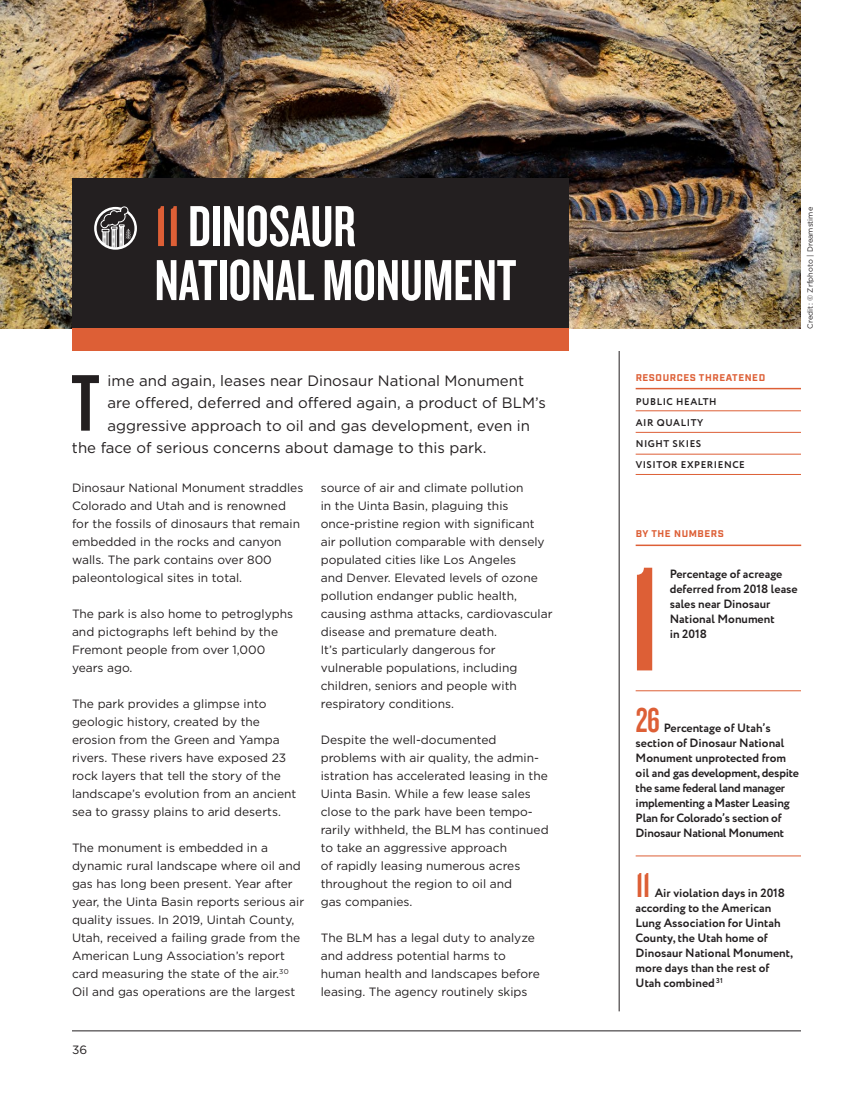
<style>
.page{position:relative;width:864px;height:1116px;background:#fff}
.page>*{position:absolute;margin:0;border:0;box-sizing:border-box;transform-origin:0 0}
.BIG_NUMBERS{font:154.2px "Knockout HTF48 Featherweight";color:#dd5f36}
.BODY_INTRO{font:79.35px "Bebas Neue";color:#231f20}
.t1{font:60px/54px "Knockout HTF48 Featherweight";color:#fff}
.Big_Number_Redo{font:36px "Knockout HTF48 Featherweight";color:#dd5f36}
.BODY_INTRO-2{font:15px "Gotham";color:#231f20}
.t2{font:12px/18px "Gotham";color:#231f20}
.Big_Number_Redo-2{font:700 12px/15px "Circe";letter-spacing:-.02em;color:#231f20}
.Big_Number_Redo-3{font:700 12px/15px "Circe";color:#231f20}
.Sidebar_Copy{font:700 12px/15px "Circe";color:#231f20}
.Resources_Threatened{font:700 9.75px "Circe";letter-spacing:.06em;color:#231f20}
.t3{font:700 9.75px "Industry";letter-spacing:.06em;color:#dd5f36}
.Photo_Captions{font:7.5px "Gotham";letter-spacing:.005em;color:#231f20}
.t4{font:900 5.7px "Gotham";color:#fff}
.s1{color:#dd5f36}
</style>
<div class="page">
<hr style="left:72px;top:1031px;width:729px;height:1px;background:#231f20">
<img style="left:0;top:0;width:801px;height:328px">
<hr style="left:636px;top:388px;width:165px;height:1px;background:#dd5f36">
<hr style="left:636px;top:545px;width:165px;height:1px;background:#dd5f36">
<hr style="left:636px;top:411px;width:165px;height:1px;background:#dd5f36">
<hr style="left:636px;top:432px;width:165px;height:1px;background:#dd5f36">
<hr style="left:636px;top:454px;width:165px;height:1px;background:#dd5f36">
<hr style="left:636px;top:474px;width:165px;height:1px;background:#dd5f36">
<hr style="left:636px;top:691px;width:165px;height:1px;background:#dd5f36">
<hr style="left:636px;top:856px;width:165px;height:1px;background:#dd5f36">
<div style="left:72px;top:178px;width:496px;height:150px;background:#231f20"></div>
<svg style="left:95px;top:208px;width:41px;height:40px"></svg>
<div style="left:94px;top:207px;width:43px;height:43px;border:2px solid #fff;border-radius:50%"></div>
<svg style="left:101px;top:206px;width:30px;height:43px"></svg>
<div style="left:72px;top:328px;width:496px;height:23px;background:#dd5f36"></div>
<hr style="left:619px;top:351px;width:1px;height:660px;background:#231f20">
<h3 class="t1" style="left:155px;top:200px;width:363px"><span class="s1">11</span> DINOSAUR<br>NATIONAL MONUMENT</h3>
<p class="t4" style="left:230px;top:219px;width:5px">$</p>
<p class="t4" style="left:241px;top:224px;width:5px">$</p>
<p class="t4" style="left:251px;top:230px;width:5px">$</p>
<p class="BODY_INTRO" style="left:71px;top:360px;width:30px">T</p>
<p class="BODY_INTRO-2" style="left:108px;top:372px;width:418px">ime and again, leases near Dinosaur National Monument</p>
<p class="BODY_INTRO-2" style="left:108px;top:395px;width:440px">are offered, deferred and offered again, a product of BLM’s</p>
<p class="BODY_INTRO-2" style="left:108px;top:417px;width:424px">aggressive approach to oil and gas development, even in</p>
<p class="BODY_INTRO-2" style="left:72px;top:440px;width:416px">the face of serious concerns about damage to this park.</p>
<p class="t2" style="left:72px;top:478px;width:233px">Dinosaur National Monument straddles Colorado and Utah and is renowned for the fossils of dinosaurs that remain embedded in the rocks and canyon walls. The park contains over 800 paleontological sites in total.</p>
<p class="t2" style="left:72px;top:604px;width:223px">The park is also home to petroglyphs and pictographs left behind by the<br>Fremont people from over 1,000 years ago.</p>
<p class="t2" style="left:72px;top:694px;width:226px">The park provides a glimpse into geologic history, created by the erosion from the Green and Yampa rivers. These rivers have exposed 23 rock layers that tell the story of the landscape’s evolution from an ancient sea to grassy plains to arid deserts.</p>
<p class="t2" style="left:72px;top:838px;width:234px">The monument is embedded in a dynamic rural landscape where oil and gas has long been present. Year after year, the Uinta Basin reports serious air quality issues. In 2019, Uintah County, Utah, received a failing grade from the American Lung Association’s report card measuring the state of the air.<sup>30<br></sup>Oil and gas operations are the largest</p>
<p class="t2" style="left:321px;top:478px;width:233px">source of air and climate pollution<br>in the Uinta Basin, plaguing this once-pristine region with significant air pollution comparable with densely populated cities like Los Angeles<br>and Denver. Elevated levels of ozone pollution endanger public health, causing asthma attacks, cardiovascular disease and premature death.<br>It’s particularly dangerous for vulnerable populations, including children, seniors and people with respiratory conditions.</p>
<p class="t2" style="left:321px;top:730px;width:229px">Despite the well-documented problems with air quality, the admin&shy;istration has accelerated leasing in the<br>Uinta Basin. While a few lease sales close to the park have been tempo&shy;rarily withheld, the BLM has continued to take an aggressive approach<br>of rapidly leasing numerous acres throughout the region to oil and<br>gas companies.</p>
<p class="t2" style="left:321px;top:928px;width:221px">The BLM has a legal duty to analyze and address potential harms to human health and landscapes before leasing. The agency routinely skips</p>
<p class="t2" style="left:72px;top:1041px;width:17px">36</p>
<h6 class="t3" style="left:636px;top:372px;width:131px">RESOURCES THREATENED</h6>
<p class="Resources_Threatened" style="left:636px;top:395px;width:82px">PUBLIC HEALTH</p>
<p class="Resources_Threatened" style="left:636px;top:416px;width:69px">AIR QUALITY</p>
<p class="Resources_Threatened" style="left:636px;top:437px;width:67px">NIGHT SKIES</p>
<p class="Resources_Threatened" style="left:636px;top:458px;width:111px">VISITOR EXPERIENCE</p>
<p class="Photo_Captions" style="left:806px;top:328px;width:123px;rotate:-90deg">Credit: © Zrfphoto | Dreamstime</p>
<h6 class="t3" style="left:636px;top:528px;width:90px">BY THE NUMBERS</h6>
<p class="BIG_NUMBERS" style="left:628px;top:542px;width:34px">1</p>
<p class="Sidebar_Copy" style="left:670px;top:567px;width:130px">Percentage of acreage deferred from 2018 lease sales near Dinosaur<br>National Monument<br>in 2018</p>
<p class="Big_Number_Redo" style="left:636px;top:702px;width:26px">26</p>
<p class="Big_Number_Redo-2" style="left:636px;top:721px;width:165px;text-indent:28px">Percentage of Utah’s section of Dinosaur National<br>Monument unprotected from oil and gas development, despite the same federal land manager implementing a Master Leasing<br>Plan for Colorado’s section of<br>Dinosaur National Monument</p>
<p class="Big_Number_Redo" style="left:636px;top:867px;width:16px">11</p>
<p class="Big_Number_Redo-3" style="left:636px;top:886px;width:159px;text-indent:19px">Air violation days in 2018 according to the American<br>Lung Association for Uintah<br>County, the Utah home of<br>Dinosaur National Monument, more days than the rest of<br>Utah combined <sup>31</sup></p>
</div>
